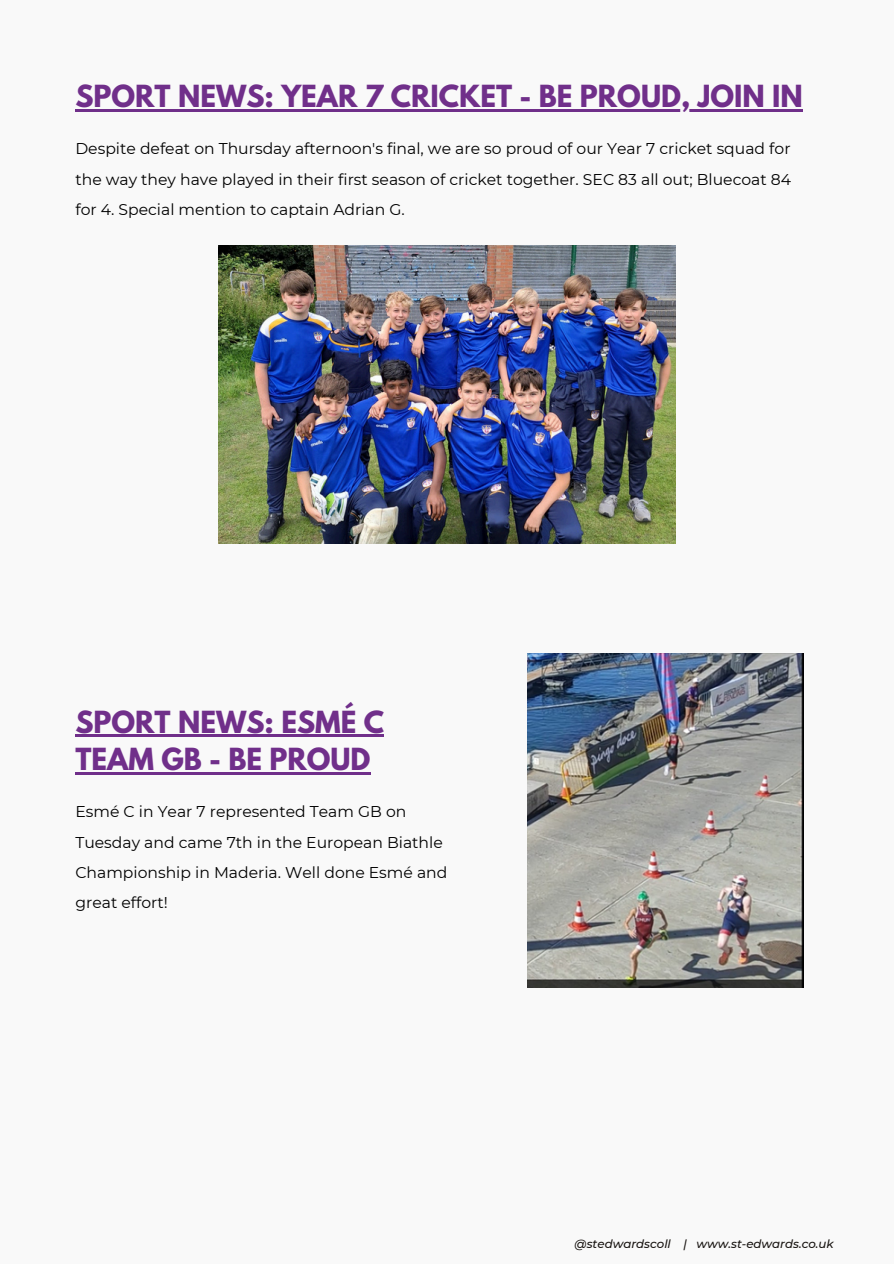
<style>
.page{position:relative;width:894px;height:1264px;background:#fff}
.page>*{position:absolute;margin:0;border:0;box-sizing:border-box;transform-origin:0 0}
.t1{font:700 27px/37.2px "League Spartan";color:#702f8a}
.t2{font:15.6px/30.3px "Montserrat";color:#000;text-align:justify}
.t3{font:italic 500 11.7px "Montserrat";color:#171310}
</style>
<div class="page">
<div style="left:0;top:0;width:893px;height:1263px;background:#f9f9f9"></div>
<img style="left:218px;top:245px;width:457px;height:298px">
<img style="left:527px;top:653px;width:276px;height:334px">
<hr style="left:75px;top:109px;width:727px;height:3px;background:#702f8a">
<hr style="left:75px;top:734px;width:309px;height:3px;background:#702f8a">
<hr style="left:75px;top:772px;width:295px;height:2px;background:#702f8a">
<h2 class="t1" style="left:75px;top:81px;width:728px">SPORT NEWS: YEAR 7 CRICKET - BE PROUD, JOIN IN</h2>
<h1 class="t2" style="left:75px;top:134px;width:717px">Despite defeat on Thursday afternoon's final, we are so proud of our Year 7 cricket squad for the way they have played in their first season of cricket together. SEC 83 all out; Bluecoat 84 for 4. Special mention to captain Adrian G.</h1>
<p class="t1" style="left:75px;top:706px;width:310px">SPORT NEWS: ESMÉ C<br>TEAM GB - BE PROUD</p>
<p class="t2" style="left:75px;top:796px;width:373px;text-align:left">Esmé C in Year 7 represented Team GB on Tuesday and came 7th in the European Biathle Championship in Maderia. Well done Esmé and great effort!</p>
<p class="t3" style="left:574px;top:1236px;width:260px">@stedwardscoll | www.st-edwards.co.uk</p>
</div>
